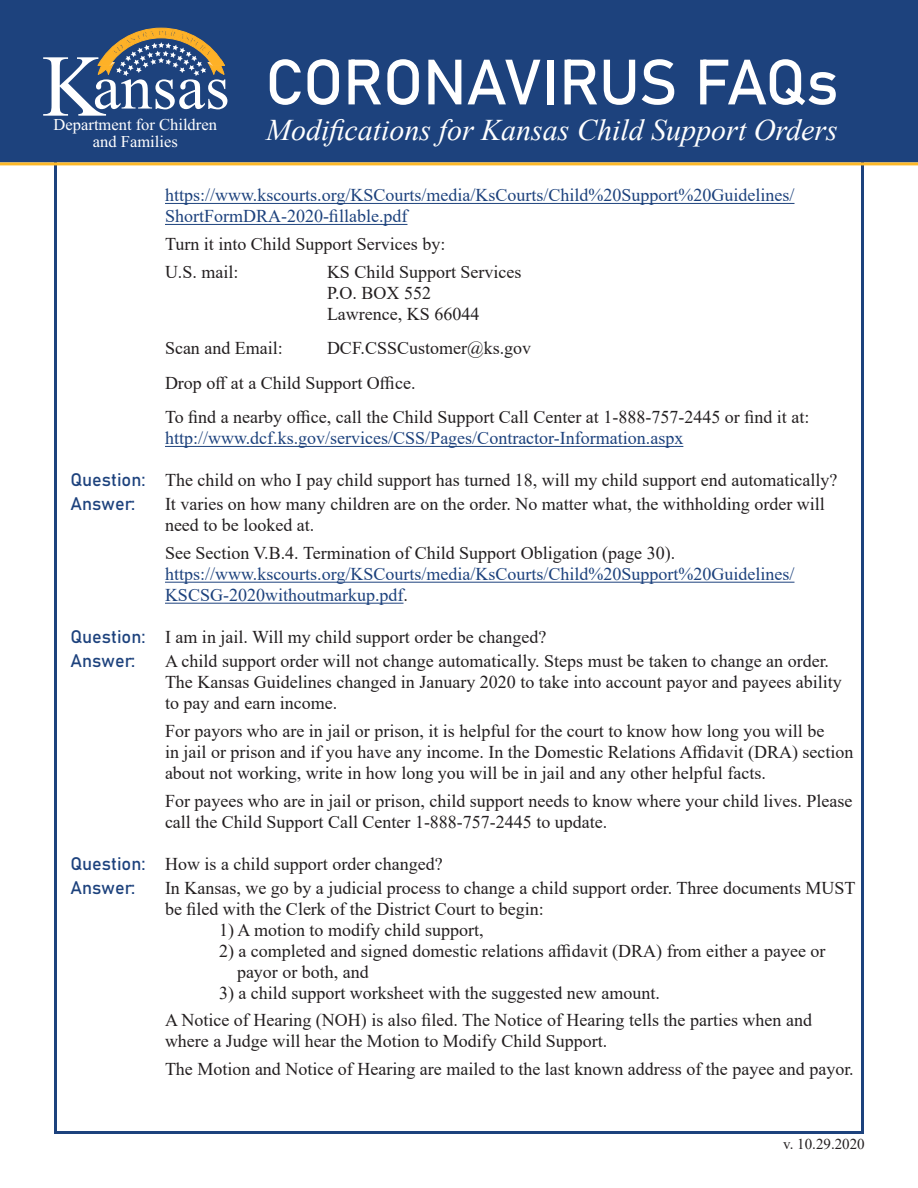
<style>
.page{position:relative;width:918px;height:1188px;background:#fff}
.page>*{position:absolute;margin:0;border:0;box-sizing:border-box;transform-origin:0 0}
.t1{font:63px "Bahnschrift";letter-spacing:-.02em;color:#fff}
.t2{font:italic 30px "Times New Roman";color:#fff}
.t3{font:18px/21px "Times New Roman";color:#231f20}
.t4{font:18px/21px "Times New Roman";color:#1d427d}
.t5{font:18px "Bahnschrift";color:#1d427d}
.t6{font:16.5px/16.6px "Times New Roman";color:#fff;text-align:center}
.t7{font:15px "Times New Roman";color:#231f20}
.s1{font-family:"Bahnschrift";color:#1d427d}
.s2{color:#231f20}
</style>
<div class="page">
<div style="left:0;top:0;width:918px;height:162px;background:#1d427d"></div>
<hr style="left:0;top:162px;width:918px;height:3px;background:#fcb828">
<hr style="left:165px;top:203px;width:629px;height:1px;background:#1d427d">
<hr style="left:165px;top:224px;width:242px;height:1px;background:#1d427d">
<hr style="left:165px;top:446px;width:518px;height:1px;background:#1d427d">
<hr style="left:165px;top:582px;width:629px;height:1px;background:#1d427d">
<hr style="left:165px;top:603px;width:239px;height:1px;background:#1d427d">
<svg style="left:43px;top:28px;width:184px;height:88px;background:#61738e"></svg>
<p class="t6" style="left:54px;top:118px;width:165px">Department for Children and Families</p>
<p class="t1" style="left:265px;top:42px;width:575px">CORONAVIRUS FAQs</p>
<p class="t2" style="left:266px;top:110px;width:573px">Modifications for Kansas Child Support Orders</p>
<p class="t4" style="left:165px;top:184px;width:631px">https://www.kscourts.org/KSCourts/media/KsCourts/Child%20Support%20Guidelines/<br>ShortFormDRA-2020-fillable.pdf</p>
<p class="t3" style="left:165px;top:233px;width:282px">Turn it into Child Support Services by:</p>
<p class="t3" style="left:165px;top:261px;width:75px">U.S. mail:</p>
<p class="t3" style="left:327px;top:261px;width:196px">KS Child Support Services</p>
<p class="t3" style="left:327px;top:282px;width:106px">P.O. BOX 552</p>
<p class="t3" style="left:327px;top:303px;width:154px">Lawrence, KS 66044</p>
<p class="t3" style="left:165px;top:337px;width:119px">Scan and Email:</p>
<p class="t3" style="left:327px;top:337px;width:206px">DCF.CSSCustomer@ks.gov</p>
<p class="t3" style="left:165px;top:372px;width:252px">Drop off at a Child Support Office.</p>
<p class="t3" style="left:165px;top:406px;width:646px">To find a nearby office, call the Child Support Call Center at 1-888-757-2445 or find it at:</p>
<p class="t4" style="left:165px;top:427px;width:520px">http://www.dcf.ks.gov/services/CSS/Pages/Contractor-Information.aspx</p>
<p class="t3" style="left:70px;top:469px;width:768px"><span class="s1">Question:</span> The child on who I pay child support has turned 18, will my child support end automatically?</p>
<p class="t5" style="left:70px;top:493px;width:66px">Answer:</p>
<p class="t3" style="left:165px;top:493px;width:661px">It varies on how many children are on the order. No matter what, the withholding order will need to be looked at.</p>
<p class="t4" style="left:165px;top:542px;width:631px"><span class="s2">See Section V.B.4. Termination of Child Support Obligation (page 30). </span>https://www.kscourts.org/KSCourts/media/KsCourts/Child%20Support%20Guidelines/<br>KSCSG-2020withoutmarkup.pdf<span class="s2">.</span></p>
<p class="t3" style="left:70px;top:626px;width:477px"><span class="s1">Question:</span> I am in jail. Will my child support order be changed?</p>
<p class="t5" style="left:70px;top:650px;width:66px">Answer:</p>
<p class="t3" style="left:165px;top:650px;width:666px">A child support order will not change automatically. Steps must be taken to change an order.</p>
<p class="t3" style="left:165px;top:671px;width:678px">The Kansas Guidelines changed in January 2020 to take into account payor and payees ability</p>
<p class="t3" style="left:165px;top:692px;width:174px">to pay and earn income.</p>
<p class="t3" style="left:165px;top:720px;width:661px">For payors who are in jail or prison, it is helpful for the court to know how long you will be</p>
<p class="t3" style="left:165px;top:741px;width:690px">in jail or prison and if you have any income. In the Domestic Relations Affidavit (DRA) section</p>
<p class="t3" style="left:165px;top:762px;width:602px">about not working, write in how long you will be in jail and any other helpful facts.</p>
<p class="t3" style="left:165px;top:790px;width:689px">For payees who are in jail or prison, child support needs to know where your child lives. Please</p>
<p class="t3" style="left:165px;top:811px;width:444px">call the Child Support Call Center 1-888-757-2445 to update.</p>
<p class="t3" style="left:70px;top:853px;width:374px"><span class="s1">Question:</span> How is a child support order changed?</p>
<p class="t5" style="left:70px;top:876px;width:66px">Answer:</p>
<p class="t3" style="left:165px;top:877px;width:692px">In Kansas, we go by a judicial process to change a child support order. Three documents MUST</p>
<p class="t3" style="left:165px;top:898px;width:380px">be filed with the Clerk of the District Court to begin:</p>
<p class="t3" style="left:219px;top:919px;width:266px">1) A motion to modify child support,</p>
<p class="t3" style="left:219px;top:940px;width:608px">2) a completed and signed domestic relations affidavit (DRA) from either a payee or</p>
<p class="t3" style="left:237px;top:961px;width:133px">payor or both, and</p>
<p class="t3" style="left:219px;top:982px;width:442px">3) a child support worksheet with the suggested new amount.</p>
<p class="t3" style="left:165px;top:1009px;width:649px">A Notice of Hearing (NOH) is also filed. The Notice of Hearing tells the parties when and</p>
<p class="t3" style="left:165px;top:1030px;width:444px">where a Judge will hear the Motion to Modify Child Support.</p>
<p class="t3" style="left:165px;top:1058px;width:690px">The Motion and Notice of Hearing are mailed to the last known address of the payee and payor.</p>
<p class="t7" style="left:783px;top:1133px;width:83px">v. 10.29.2020</p>
</div>
